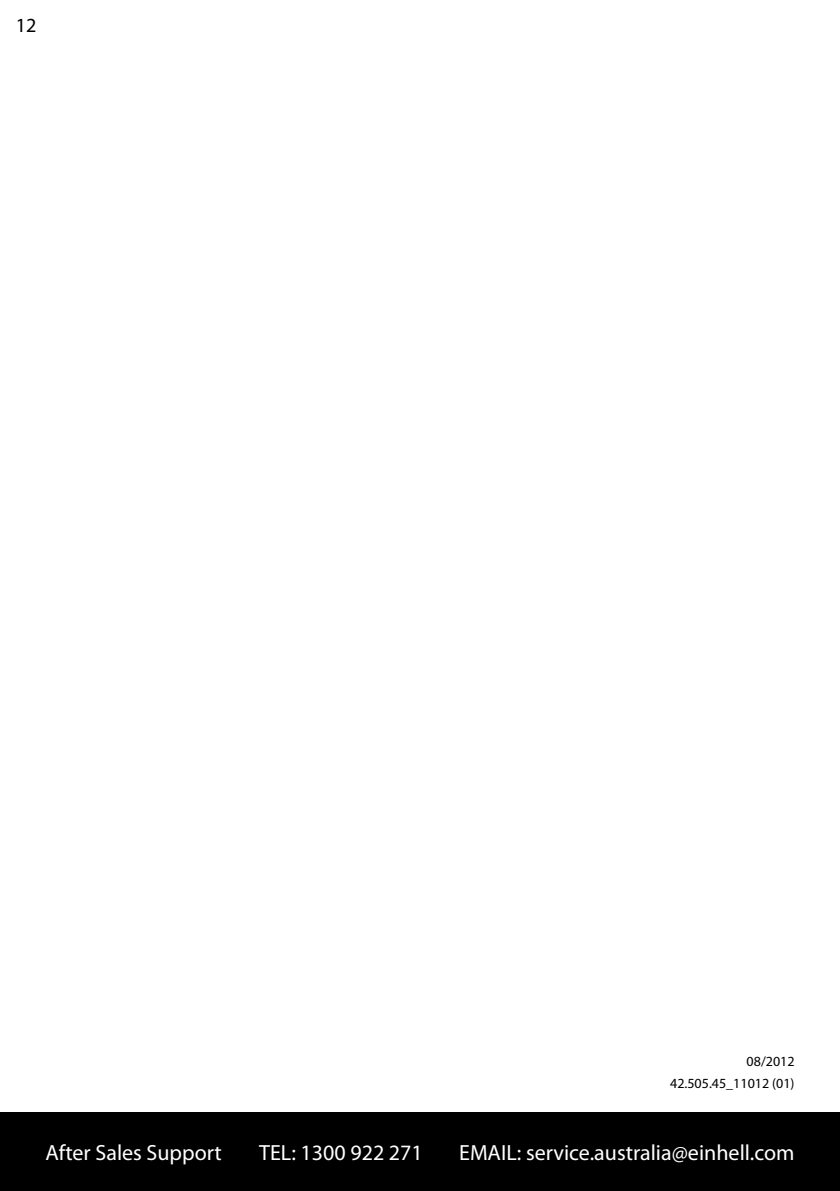
<style>
.page{position:relative;width:840px;height:1191px;background:#fff}
.page>*{position:absolute;margin:0;border:0;box-sizing:border-box;transform-origin:0 0}
.t1{font:22px "Myriad Pro";color:#fff}
.t2{font:20px "Myriad Pro";color:#000}
.t3{font:14px/22.4px "Myriad Pro";color:#000;text-align:right}
</style>
<div class="page">
<div style="left:0;top:1112px;width:839px;height:79px;background:#000"></div>
<p class="t2" style="left:16px;top:13px;width:22px">12</p>
<p class="t3" style="left:669px;top:1049px;width:126px">08/2012<br>42.505.45_11012 (01)</p>
<p class="t1" style="left:45px;top:1139px;width:178px">After Sales Support</p>
<p class="t1" style="left:259px;top:1139px;width:165px">TEL: 1300 922 271</p>
<p class="t1" style="left:459px;top:1139px;width:336px">EMAIL: service.australia@einhell.com</p>
</div>
